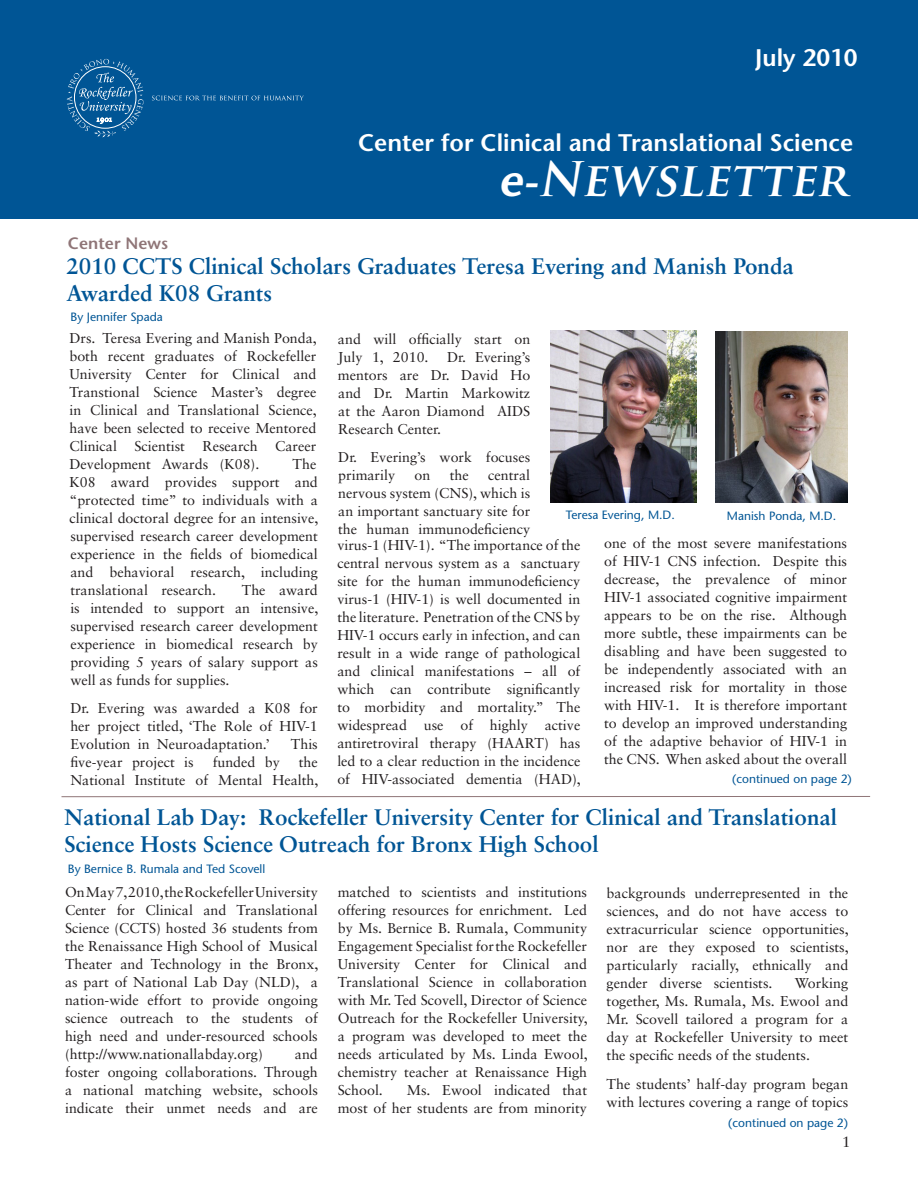
<style>
.page{position:relative;width:918px;height:1188px;background:#fff}
.page>*{position:absolute;margin:0;border:0;box-sizing:border-box;transform-origin:0 0}
.t1{font:italic 700 46.5px "Trajan Pro";color:#fff}
.t2{font:600 24px "Stone Sans Std";color:#fff}
.PRIMARY_HEADLINE{font:700 22.5px/27px "Sabon LT Std";color:#005595}
.FRONT_PAGE_HEADERS{font:600 16.5px "Stone Sans Std";letter-spacing:.005em;color:#8f7577}
.t3{font:15px "Sabon LT Std";color:#231f20}
.BODY_COPY{font:14.25px/18px "Sabon LT Std";color:#231f20;text-align:justify}
.SECONDARY_STORY_HEAD{font:500 12px "Stone Sans Std";color:#005595}
.PRIMARY_HEADLINE-2{font:500 12px "Stone Sans Std";color:#005595}
.s1{font-family:"Stone Sans Std";font-weight:600;font-size:45px}
</style>
<div class="page">
<div style="left:0;top:0;width:918px;height:219px;background:#005595"></div>
<svg style="left:67px;top:59px;width:77px;height:78px"></svg>
<svg style="left:152px;top:96px;width:152px;height:4px"></svg>
<hr style="left:62px;top:796px;width:808px;height:1px;background:#8f7577">
<img style="left:715px;top:332px;width:132px;height:171px">
<img style="left:551px;top:331px;width:145px;height:171px">
<p class="t2" style="left:755px;top:43px;width:104px">July 2010</p>
<p class="t2" style="left:358px;top:129px;width:497px">Center for Clinical and Translational Science</p>
<p class="FRONT_PAGE_HEADERS" style="left:68px;top:233px;width:102px">Center News</p>
<p class="t1" style="left:498px;top:151px;width:351px"><span class="s1">e-</span>Newsletter</p>
<p class="PRIMARY_HEADLINE" style="left:66px;top:252px;width:729px">2010 CCTS Clinical Scholars Graduates Teresa Evering and Manish Ponda<br>Awarded K08 Grants</p>
<p class="BODY_COPY" style="left:69px;top:329px;width:249px">Drs. Teresa Evering and Manish Ponda, both recent graduates of Rockefeller University Center for Clinical and Transtional Science Master’s degree in Clinical and Translational Science, have been selected to receive Mentored Clinical Scientist Research Career Development Awards (K08).</p>
<p class="SECONDARY_STORY_HEAD" style="left:71px;top:310px;width:94px">By Jennifer Spada</p>
<p class="BODY_COPY" style="left:338px;top:330px;width:194px">and will officially start on<br>July 1, 2010.</p>
<p class="BODY_COPY" style="left:338px;top:348px;width:194px;text-indent:109px">Dr. Evering’s mentors are Dr. David Ho and Dr. Martin Markowitz at the Aaron Diamond AIDS Research Center.</p>
<p class="BODY_COPY" style="left:338px;top:448px;width:194px">Dr. Evering’s work focuses primarily</p>
<p class="BODY_COPY" style="left:69px;top:455px;width:250px;text-align:left;text-indent:223px">The<br>K08 award provides support and “protected time” to individuals with a clinical doctoral degree for an intensive, supervised research career development experience in the fields of biomedical and behavioral research, including translational research.</p>
<p class="BODY_COPY" style="left:338px;top:466px;width:194px;text-indent:150px">central nervous system (CNS), which is an important sanctuary site for the human immunodeficiency</p>
<p class="BODY_COPY" style="left:415px;top:466px;width:17px">on</p>
<p class="BODY_COPY" style="left:450px;top:466px;width:20px">the</p>
<p class="SECONDARY_STORY_HEAD" style="left:566px;top:507px;width:111px">Teresa Evering, M.D.</p>
<p class="SECONDARY_STORY_HEAD" style="left:727px;top:508px;width:111px">Manish Ponda, M.D.</p>
<p class="BODY_COPY" style="left:337px;top:536px;width:245px">virus-1 (HIV-1). “The importance of the central nervous system as a sanctuary site for the human immunodeficiency virus-1 (HIV-1) is well documented in the literature. Penetration of the CNS by HIV-1 occurs early in infection, and can result in a wide range of pathological and clinical manifestations – all of which can contribute significantly to morbidity and mortality.” The widespread use of highly active antiretroviral therapy (HAART) has led to a clear reduction in the incidence of HIV-associated dementia (HAD),</p>
<p class="BODY_COPY" style="left:604px;top:534px;width:245px">one of the most severe manifestations of HIV-1 CNS infection. Despite this decrease, the prevalence of minor HIV-1 associated cognitive impairment appears to be on the rise. Although more subtle, these impairments can be disabling and have been suggested to be independently associated with an increased risk for mortality in those with HIV-1. It is therefore important to develop an improved understanding of the adaptive behavior of HIV-1 in the CNS. When asked about the overall</p>
<p class="BODY_COPY" style="left:70px;top:581px;width:250px;text-indent:172px">The award is intended to support an intensive, supervised research career development experience in biomedical research by providing 5 years of salary support as well as funds for supplies.</p>
<p class="BODY_COPY" style="left:70px;top:699px;width:249px">Dr. Evering was awarded a K08 for her project titled, ‘The Role of HIV-1<br>Evolution in Neuroadaptation.’</p>
<p class="BODY_COPY" style="left:291px;top:735px;width:28px">This</p>
<p class="BODY_COPY" style="left:70px;top:753px;width:250px;text-align:right">the<br>National Institute of Mental Health,</p>
<p class="BODY_COPY" style="left:70px;top:753px;width:125px">five-year project is</p>
<p class="BODY_COPY" style="left:213px;top:753px;width:69px">funded by</p>
<p class="SECONDARY_STORY_HEAD" style="left:732px;top:772px;width:121px">(continued on page 2)</p>
<p class="PRIMARY_HEADLINE" style="left:64px;top:803px;width:774px">National Lab Day: Rockefeller University Center for Clinical and Translational<br>Science Hosts Science Outreach for Bronx High School</p>
<p class="PRIMARY_HEADLINE-2" style="left:68px;top:862px;width:199px">By Bernice B. Rumala and Ted Scovell</p>
<p class="BODY_COPY" style="left:338px;top:883px;width:251px">matched to scientists and institutions offering resources for enrichment. Led by Ms. Bernice B. Rumala, Community Engagement Specialist for the Rockefeller University Center for Clinical and Translational Science in collaboration with Mr. Ted Scovell, Director of Science Outreach for the Rockefeller University, a program was developed to meet the needs articulated by Ms. Linda Ewool, chemistry teacher at Renaissance High School.</p>
<p class="BODY_COPY" style="left:65px;top:883px;width:255px">On May 7, 2010, the Rockefeller University Center for Clinical and Translational Science (CCTS) hosted 36 students from the Renaissance High School of Musical Theater and Technology in the Bronx, as part of National Lab Day (NLD), a nation-wide effort to provide ongoing science outreach to the students of high need and under-resourced schools (http://www.nationallabday.org)</p>
<p class="BODY_COPY" style="left:607px;top:884px;width:244px">backgrounds underrepresented in the sciences, and do not have access to extracurricular science opportunities, nor are they exposed to scientists, particularly racially, ethnically and gender diverse scientists.</p>
<p class="BODY_COPY" style="left:607px;top:974px;width:243px;text-indent:188px">Working together, Ms. Rumala, Ms. Ewool and Mr. Scovell tailored a program for a day at Rockefeller University to meet the specific needs of the students.</p>
<p class="BODY_COPY" style="left:607px;top:1075px;width:243px">The students’ half-day program began with lectures covering a range of topics</p>
<p class="BODY_COPY" style="left:65px;top:1045px;width:254px;text-indent:230px">and foster ongoing collaborations. Through a national matching website, schools indicate their unmet needs and are</p>
<p class="BODY_COPY" style="left:338px;top:1081px;width:251px;text-align:right">Ms. Ewool indicated that<br>most of her students are from minority</p>
<p class="SECONDARY_STORY_HEAD" style="left:728px;top:1115px;width:121px">(continued on page 2)</p>
<p class="t3" style="left:842px;top:1133px;width:10px">1</p>
</div>
